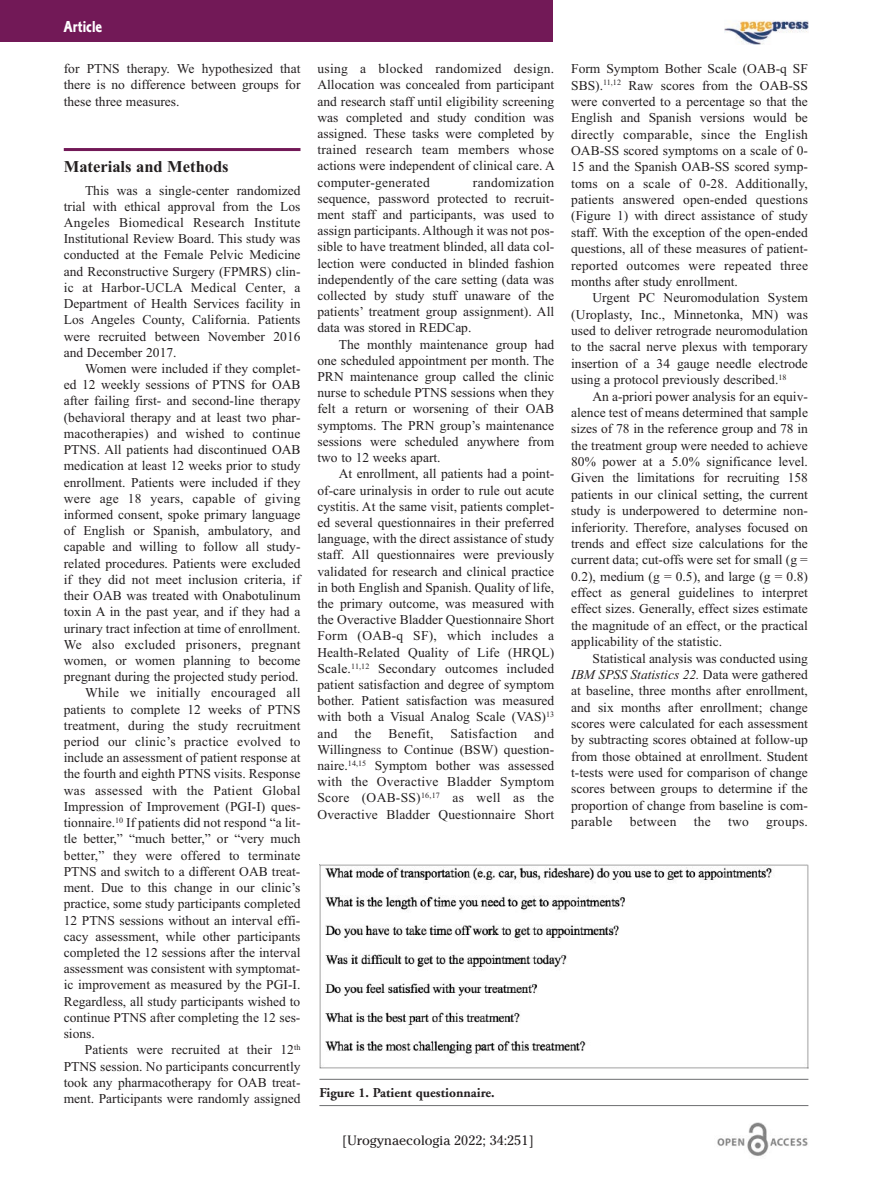
<style>
.page{position:relative;width:893px;height:1191px;background:#fff}
.page>*{position:absolute;margin:0;border:0;box-sizing:border-box;transform-origin:0 0}
.t1{font:700 16.5px "Times New Roman";color:#231f20}
.t2{font:16.5px "Corinthian Bold Condensed Plain";color:#fff}
.t3{font:13.5px/16.2px "Times New Roman";color:#231f20;text-align:justify}
.t4{font:13.5px "Times New Roman";letter-spacing:.02em;color:#231f20}
.t5{font:700 13.5px "Adobe Garamond";color:#231f20}
.t6{font:13.5px "Cheltenham";color:#231f20}
.s1{font-style:italic}
</style>
<div class="page">
<hr style="left:64px;top:148px;width:236px;height:3px;background:#721957">
<div style="left:0;top:0;width:553px;height:42px;background:#721957"></div>
<img style="left:717px;top:1123px;width:91px;height:33px">
<img style="left:724px;top:20px;width:85px;height:24px">
<hr style="left:319px;top:1079px;width:489px;height:1px;background:#6c6d70">
<hr style="left:319px;top:1105px;width:489px;height:1px;background:#6c6d70">
<img style="left:319px;top:865px;width:489px;height:204px">
<p class="t2" style="left:63px;top:21px;width:40px">Article</p>
<p class="t3" style="left:64px;top:60px;width:238px">for PTNS therapy. We hypothesized that there is no difference between groups for these three measures.</p>
<p class="t1" style="left:64px;top:157px;width:166px">Materials and Methods</p>
<p class="t3" style="left:64px;top:182px;width:238px;text-indent:21px">This was a single-center randomized trial with ethical approval from the Los Angeles Biomedical Research Institute Institutional Review Board. This study was conducted at the Female Pelvic Medicine and Reconstructive Surgery (FPMRS) clin&shy;ic at Harbor-UCLA Medical Center, a Department of Health Services facility in Los Angeles County, California. Patients were recruited between November 2016 and December 2017.</p>
<p class="t3" style="left:85px;top:360px;width:217px">Women were included if they complet-</p>
<p class="t3" style="left:64px;top:376px;width:238px">ed 12 weekly sessions of PTNS for OAB</p>
<p class="t3" style="left:64px;top:393px;width:238px">after failing first- and second-line therapy</p>
<p class="t3" style="left:64px;top:409px;width:238px">(behavioral therapy and at least two phar-</p>
<p class="t3" style="left:64px;top:425px;width:238px">macotherapies) and wished to continue</p>
<p class="t3" style="left:64px;top:441px;width:238px">PTNS. All patients had discontinued OAB</p>
<p class="t3" style="left:64px;top:457px;width:238px">medication at least 12 weeks prior to study</p>
<p class="t3" style="left:64px;top:474px;width:238px">enrollment. Patients were included if they</p>
<p class="t4" style="left:64px;top:490px;width:238px">were age 18 years, capable of giving</p>
<p class="t3" style="left:64px;top:506px;width:238px">informed consent, spoke primary language</p>
<p class="t3" style="left:64px;top:522px;width:238px">of English or Spanish, ambulatory, and</p>
<p class="t3" style="left:64px;top:538px;width:238px">capable and willing to follow all study-</p>
<p class="t3" style="left:64px;top:555px;width:238px">related procedures. Patients were excluded</p>
<p class="t3" style="left:64px;top:571px;width:238px">if they did not meet inclusion criteria, if</p>
<p class="t3" style="left:64px;top:587px;width:238px">their OAB was treated with Onabotulinum</p>
<p class="t3" style="left:64px;top:603px;width:238px">toxin A in the past year, and if they had a</p>
<p class="t3" style="left:64px;top:620px;width:238px">urinary tract infection at time of enrollment.</p>
<p class="t4" style="left:64px;top:636px;width:238px">We also excluded prisoners, pregnant</p>
<p class="t3" style="left:64px;top:652px;width:238px">women, or women planning to become</p>
<p class="t3" style="left:64px;top:668px;width:236px">pregnant during the projected study period.</p>
<p class="t4" style="left:85px;top:685px;width:217px">While we initially encouraged all</p>
<p class="t3" style="left:64px;top:701px;width:238px">patients to complete 12 weeks of PTNS</p>
<p class="t3" style="left:64px;top:717px;width:238px">treatment, during the study recruitment</p>
<p class="t3" style="left:64px;top:733px;width:238px">period our clinic’s practice evolved to</p>
<p class="t3" style="left:64px;top:749px;width:238px">include an assessment of patient response at</p>
<p class="t3" style="left:64px;top:765px;width:238px">the fourth and eighth PTNS visits. Response</p>
<p class="t4" style="left:64px;top:782px;width:238px">was assessed with the Patient Global</p>
<p class="t3" style="left:64px;top:798px;width:238px">Impression of Improvement (PGI-I) ques-</p>
<p class="t3" style="left:64px;top:814px;width:238px">tionnaire.<sup>10</sup> If patients did not respond “a lit-</p>
<p class="t3" style="left:64px;top:830px;width:238px">tle better,” “much better,” or “very much</p>
<p class="t3" style="left:64px;top:847px;width:238px">better,” they were offered to terminate</p>
<p class="t3" style="left:64px;top:863px;width:238px">PTNS and switch to a different OAB treat-</p>
<p class="t3" style="left:64px;top:879px;width:238px">ment. Due to this change in our clinic’s</p>
<p class="t3" style="left:64px;top:895px;width:238px">practice, some study participants completed</p>
<p class="t3" style="left:64px;top:911px;width:238px">12 PTNS sessions without an interval effi-</p>
<p class="t3" style="left:64px;top:928px;width:238px">cacy assessment, while other participants</p>
<p class="t3" style="left:64px;top:944px;width:238px">completed the 12 sessions after the interval</p>
<p class="t3" style="left:64px;top:960px;width:238px">assessment was consistent with symptomat-</p>
<p class="t3" style="left:64px;top:976px;width:238px">ic improvement as measured by the PGI-I.</p>
<p class="t3" style="left:64px;top:993px;width:238px">Regardless, all study participants wished to</p>
<p class="t3" style="left:64px;top:1009px;width:238px">continue PTNS after completing the 12 ses-</p>
<p class="t3" style="left:64px;top:1025px;width:33px">sions.</p>
<p class="t3" style="left:85px;top:1041px;width:217px">Patients were recruited at their 12<sup>th</sup></p>
<p class="t3" style="left:64px;top:1057px;width:238px">PTNS session. No participants concurrently</p>
<p class="t3" style="left:64px;top:1074px;width:238px">took any pharmacotherapy for OAB treat-</p>
<p class="t3" style="left:64px;top:1090px;width:238px">ment. Participants were randomly assigned</p>
<p class="t3" style="left:317px;top:60px;width:239px">using a blocked randomized design.<br>Allocation was concealed from participant and research staff until eligibility screening was completed and study condition was assigned. These tasks were completed by trained research team members whose actions were independent of clinical care. A computer-generated</p>
<p class="t3" style="left:317px;top:174px;width:238px;text-indent:155px">randomization sequence, password protected to recruit&shy;ment staff and participants, was used to assign participants. Although it was not pos&shy;sible to have treatment blinded, all data col&shy;lection were conducted in blinded fashion independently of the care setting (data was collected by study stuff unaware of the patients’ treatment group assignment). All data was stored in REDCap.</p>
<p class="t3" style="left:317px;top:336px;width:238px;text-indent:21px">The monthly maintenance group had one scheduled appointment per month. The PRN maintenance group called the clinic nurse to schedule PTNS sessions when they felt a return or worsening of their OAB symptoms. The PRN group’s maintenance sessions were scheduled anywhere from two to 12 weeks apart.</p>
<p class="t3" style="left:317px;top:465px;width:238px;text-indent:21px">At enrollment, all patients had a point&shy;of-care urinalysis in order to rule out acute cystitis. At the same visit, patients complet&shy;ed several questionnaires in their preferred language, with the direct assistance of study staff. All questionnaires were previously validated for research and clinical practice in both English and Spanish. Quality of life, the primary outcome, was measured with the Overactive Bladder Questionnaire Short Form (OAB-q SF), which includes a Health-Related Quality of Life (HRQL)<br>Scale.<sup>11,12</sup> Secondary outcomes included patient satisfaction and degree of symptom bother. Patient satisfaction was measured with both a Visual Analog Scale (VAS)<sup>13 </sup>and</p>
<p class="t3" style="left:317px;top:725px;width:238px;text-indent:217px">and Willingness to Continue (BSW) question&shy;naire.<sup>14,15</sup> Symptom bother was assessed with the Overactive Bladder Symptom Score (OAB-SS)<sup>16,17</sup> as well as the Overactive Bladder Questionnaire Short</p>
<p class="t3" style="left:354px;top:725px;width:19px">the</p>
<p class="t4" style="left:388px;top:725px;width:47px">Benefit,</p>
<p class="t4" style="left:450px;top:725px;width:68px">Satisfaction</p>
<p class="t5" style="left:319px;top:1087px;width:177px">Figure 1. Patient questionnaire.</p>
<p class="t6" style="left:342px;top:1132px;width:193px">[Urogynaecologia 2022; 34:251]</p>
<p class="t3" style="left:571px;top:60px;width:238px">Form Symptom Bother Scale (OAB-q SF SBS).<sup>11,12</sup> Raw scores from the OAB-SS were converted to a percentage so that the English and Spanish versions would be directly comparable, since the English OAB-SS scored symptoms on a scale of 0- 15 and the Spanish OAB-SS scored symp&shy;toms on a scale of 0-28. Additionally, patients answered open-ended questions (Figure 1) with direct assistance of study staff. With the exception of the open-ended questions, all of these measures of patient&shy;reported outcomes were repeated three months after study enrollment.</p>
<p class="t3" style="left:571px;top:289px;width:238px;text-indent:21px">Urgent PC Neuromodulation System (Uroplasty, Inc., Minnetonka, MN) was used to deliver retrograde neuromodulation to the sacral nerve plexus with temporary insertion of a 34 gauge needle electrode using a protocol previously described.<sup>18</sup></p>
<p class="t3" style="left:571px;top:388px;width:238px;text-indent:21px">An a-priori power analysis for an equiv&shy;alence test of means determined that sample sizes of 78 in the reference group and 78 in the treatment group were needed to achieve 80% power at a 5.0% significance level.<br>Given the limitations for recruiting 158 patients in our clinical setting, the current study is underpowered to determine non&shy;inferiority. Therefore, analyses focused on trends and effect size calculations for the current data; cut-offs were set for small (g = 0.2), medium (g = 0.5), and large (g = 0.8) effect as general guidelines to interpret effect sizes. Generally, effect sizes estimate the magnitude of an effect, or the practical applicability of the statistic.</p>
<p class="t3" style="left:571px;top:649px;width:238px;text-indent:21px">Statistical analysis was conducted using <span class="s1">IBM SPSS Statistics 22.</span> Data were gathered at baseline, three months after enrollment, and six months after enrollment; change scores were calculated for each assessment by subtracting scores obtained at follow-up from those obtained at enrollment. Student t-tests were used for comparison of change scores between groups to determine if the proportion of change from baseline is com&shy;parable</p>
<p class="t4" style="left:630px;top:813px;width:48px">between</p>
<p class="t3" style="left:694px;top:813px;width:19px">the</p>
<p class="t3" style="left:728px;top:813px;width:22px">two</p>
<p class="t3" style="left:766px;top:813px;width:43px">groups.</p>
</div>
